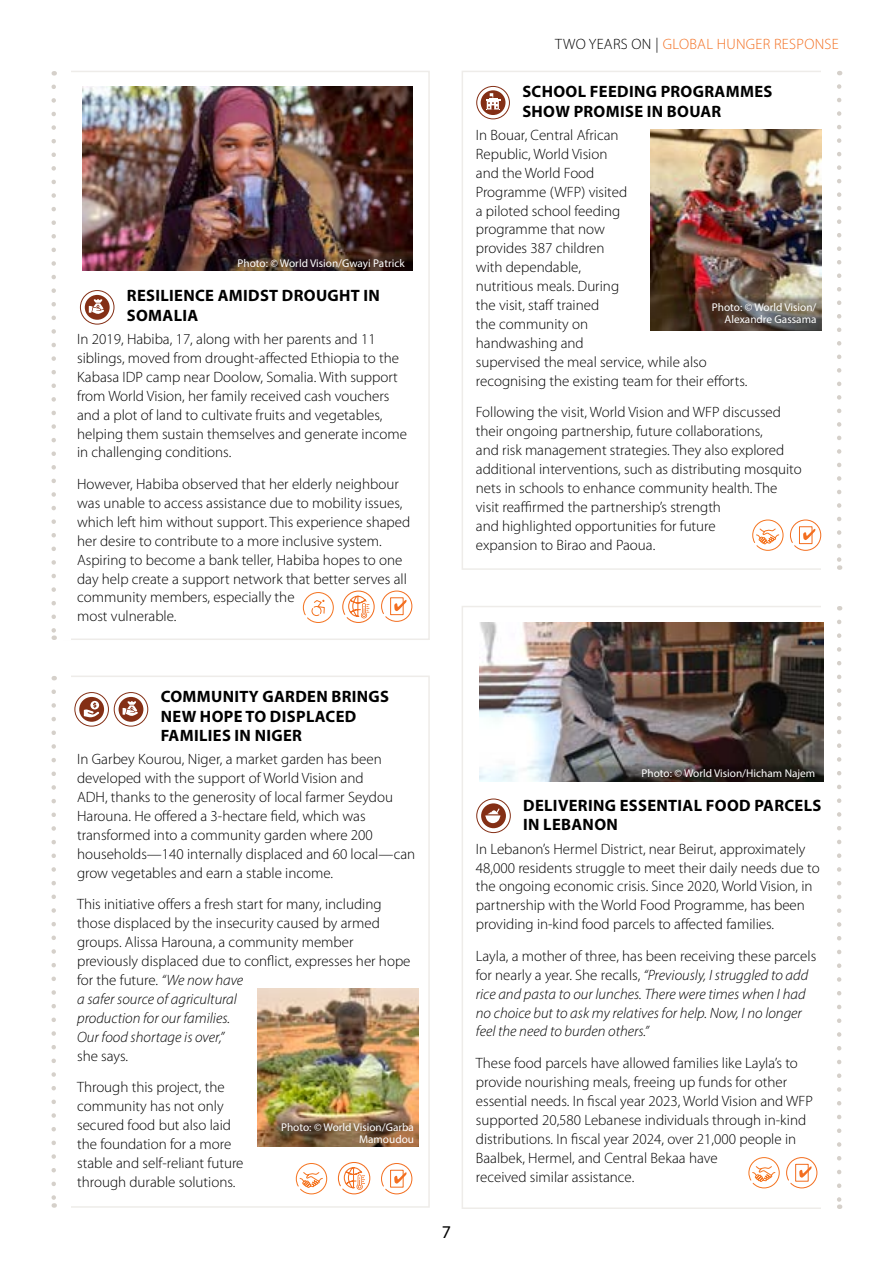
<style>
.page{position:relative;width:893px;height:1263px;background:#fff}
.page>*{position:absolute;margin:0;border:0;box-sizing:border-box;transform-origin:0 0}
.t1{font:18px "Myriad Pro";color:#000}
.t2{font:700 16.5px/19.5px "Myriad Pro";letter-spacing:.02em;color:#000}
.t3{font:300 15px/18.9px "Myriad Pro";color:#000}
.t4{font:italic 300 15px/18.9px "Myriad Pro";color:#000}
.t5{font:300 15px "Myriad Pro";letter-spacing:.02em;color:#f36f21}
.t6{font:11.25px/12px "Myriad Pro";color:#fff;text-align:right}
.s1{font-style:italic}
.s2{color:#000}
.s3{font-style:normal}
</style>
<div class="page">
<svg style="left:51px;top:87px;width:5px;height:553px"></svg>
<svg style="left:837px;top:86px;width:4px;height:484px"></svg>
<div style="left:85px;top:295px;width:25px;height:25px;background:#842f15;border-radius:50%"></div>
<div style="left:80px;top:290px;width:34px;height:34px;border:1px solid #842f15;border-radius:50%"></div>
<svg style="left:89px;top:299px;width:15px;height:15px"></svg>
<img style="left:83px;top:87px;width:329px;height:184px">
<svg style="left:164px;top:253px;width:248px;height:18px;background:#412a23"></svg>
<svg style="left:752px;top:519px;width:70px;height:32px"></svg>
<svg style="left:837px;top:622px;width:4px;height:587px"></svg>
<div style="left:481px;top:803px;width:25px;height:25px;background:#842f15;border-radius:50%"></div>
<div style="left:476px;top:799px;width:35px;height:34px;border:1px solid #842f15;border-radius:50%"></div>
<svg style="left:485px;top:808px;width:15px;height:15px"></svg>
<svg style="left:786px;top:1157px;width:32px;height:32px"></svg>
<svg style="left:748px;top:1157px;width:32px;height:32px"></svg>
<svg style="left:51px;top:692px;width:5px;height:516px"></svg>
<svg style="left:79px;top:697px;width:25px;height:25px"></svg>
<div style="left:75px;top:692px;width:34px;height:34px;border:1px solid #842f15;border-radius:50%"></div>
<svg style="left:84px;top:701px;width:15px;height:16px"></svg>
<div style="left:119px;top:697px;width:24px;height:25px;background:#842f15;border-radius:50%"></div>
<div style="left:114px;top:692px;width:34px;height:34px;border:1px solid #842f15;border-radius:50%"></div>
<svg style="left:123px;top:701px;width:15px;height:15px"></svg>
<img style="left:258px;top:988px;width:161px;height:132px">
<svg style="left:257px;top:1120px;width:162px;height:26px;background:#805e3e"></svg>
<div style="left:481px;top:90px;width:24px;height:25px;background:#842f15;border-radius:50%"></div>
<div style="left:476px;top:86px;width:34px;height:33px;border:1px solid #842f15;border-radius:50%"></div>
<svg style="left:486px;top:93px;width:14px;height:17px"></svg>
<img style="left:479px;top:623px;width:344px;height:158px">
<svg style="left:564px;top:763px;width:259px;height:18px;background:#3e3a37"></svg>
<img style="left:651px;top:129px;width:170px;height:201px">
<svg style="left:664px;top:295px;width:157px;height:35px;background:#5c4e43"></svg>
<svg style="left:342px;top:590px;width:33px;height:33px"></svg>
<svg style="left:381px;top:590px;width:32px;height:32px"></svg>
<svg style="left:302px;top:592px;width:32px;height:31px"></svg>
<svg style="left:337px;top:1162px;width:34px;height:33px"></svg>
<svg style="left:295px;top:1163px;width:33px;height:32px"></svg>
<svg style="left:381px;top:1163px;width:32px;height:32px"></svg>
<p class="t6" style="left:237px;top:257px;width:169px">Photo: © World Vision/Gwayi Patrick</p>
<p class="t2" style="left:127px;top:285px;width:255px">RESILIENCE AMIDST DROUGHT IN<br>SOMALIA</p>
<p class="t3" style="left:77px;top:329px;width:331px">In 2019, Habiba, 17, along with her parents and 11 siblings, moved from drought-affected Ethiopia to the Kabasa IDP camp near Doolow, Somalia. With support from World Vision, her family received cash vouchers and a plot of land to cultivate fruits and vegetables, helping them sustain themselves and generate income in challenging conditions.</p>
<p class="t3" style="left:77px;top:474px;width:335px">However, Habiba observed that her elderly neighbour was unable to access assistance due to mobility issues, which left him without support. This experience shaped her desire to contribute to a more inclusive system.<br>Aspiring to become a bank teller, Habiba hopes to one day help create a support network that better serves all community members, especially the<br>most vulnerable.</p>
<p class="t2" style="left:161px;top:686px;width:230px">COMMUNITY GARDEN BRINGS<br>NEW HOPE TO DISPLACED<br>FAMILIES IN NIGER</p>
<p class="t3" style="left:77px;top:750px;width:340px">In Garbey Kourou, Niger, a market garden has been developed with the support of World Vision and<br>ADH, thanks to the generosity of local farmer Seydou Harouna. He offered a 3-hectare field, which was transformed into a community garden where 200 households—140 internally displaced and 60 local—can grow vegetables and earn a stable income.</p>
<p class="t3" style="left:77px;top:895px;width:335px">This initiative offers a fresh start for many, including those displaced by the insecurity caused by armed groups. Alissa Harouna, a community member previously displaced due to conflict, expresses her hope for the future. <span class="s1">“We now have<br>a safer source of agricultural<br>production for our families.<br>Our food shortage is over,”</span></p>
<p class="t3" style="left:77px;top:1040px;width:149px;line-height:31.7px">she says.<br>Through this project, the</p>
<p class="t3" style="left:77px;top:1096px;width:168px">community has not only secured food but also laid the foundation for a more stable and self-reliant future through durable solutions.</p>
<p class="t6" style="left:281px;top:1121px;width:134px">Photo: © World Vision/Garba<br>Mamoudou</p>
<p class="t5" style="left:555px;top:35px;width:285px"><span class="s2">TWO YEARS ON |</span> GLOBAL HUNGER RESPONSE</p>
<p class="t2" style="left:522px;top:81px;width:252px">SCHOOL FEEDING PROGRAMMES<br>SHOW PROMISE IN BOUAR</p>
<p class="t3" style="left:476px;top:125px;width:273px">In Bouar, Central African<br>Republic, World Vision<br>and the World Food<br>Programme (WFP) visited<br>a piloted school feeding<br>programme that now<br>provides 387 children<br>with dependable,<br>nutritious meals. During<br>the visit, staff trained<br>the community on<br>handwashing and<br>supervised the meal service, while also recognising the existing team for their efforts.</p>
<p class="t3" style="left:476px;top:403px;width:327px">Following the visit, World Vision and WFP discussed their ongoing partnership, future collaborations,<br>and risk management strategies. They also explored additional interventions, such as distributing mosquito nets in schools to enhance community health. The visit reaffirmed the partnership’s strength<br>and highlighted opportunities for future<br>expansion to Birao and Paoua.</p>
<p class="t6" style="left:712px;top:301px;width:106px">Photo: © World Vision/<br>Alexandre Gassama</p>
<p class="t1" style="left:442px;top:1221px;width:11px">7</p>
<p class="t6" style="left:641px;top:767px;width:175px">Photo: © World Vision/Hicham Najem</p>
<p class="t2" style="left:523px;top:795px;width:300px">DELIVERING ESSENTIAL FOOD PARCELS<br>IN LEBANON</p>
<p class="t3" style="left:476px;top:839px;width:345px">In Lebanon’s Hermel District, near Beirut, approximately 48,000 residents struggle to meet their daily needs due to the ongoing economic crisis. Since 2020, World Vision, in partnership with the World Food Programme, has been providing in-kind food parcels to affected families.</p>
<p class="t4" style="left:476px;top:946px;width:342px"><span class="s3">Layla, a mother of three, has been receiving these parcels for nearly a year. She recalls,</span> “Previously, I struggled to add rice and pasta to our lunches. There were times when I had no choice but to ask my relatives for help. Now, I no longer feel the need to burden others.”</p>
<p class="t3" style="left:476px;top:1053px;width:339px">These food parcels have allowed families like Layla’s to provide nourishing meals, freeing up funds for other essential needs. In fiscal year 2023, World Vision and WFP supported 20,580 Lebanese individuals through in-kind distributions. In fiscal year 2024, over 21,000 people in Baalbek, Hermel, and Central Bekaa have<br>received similar assistance.</p>
</div>
